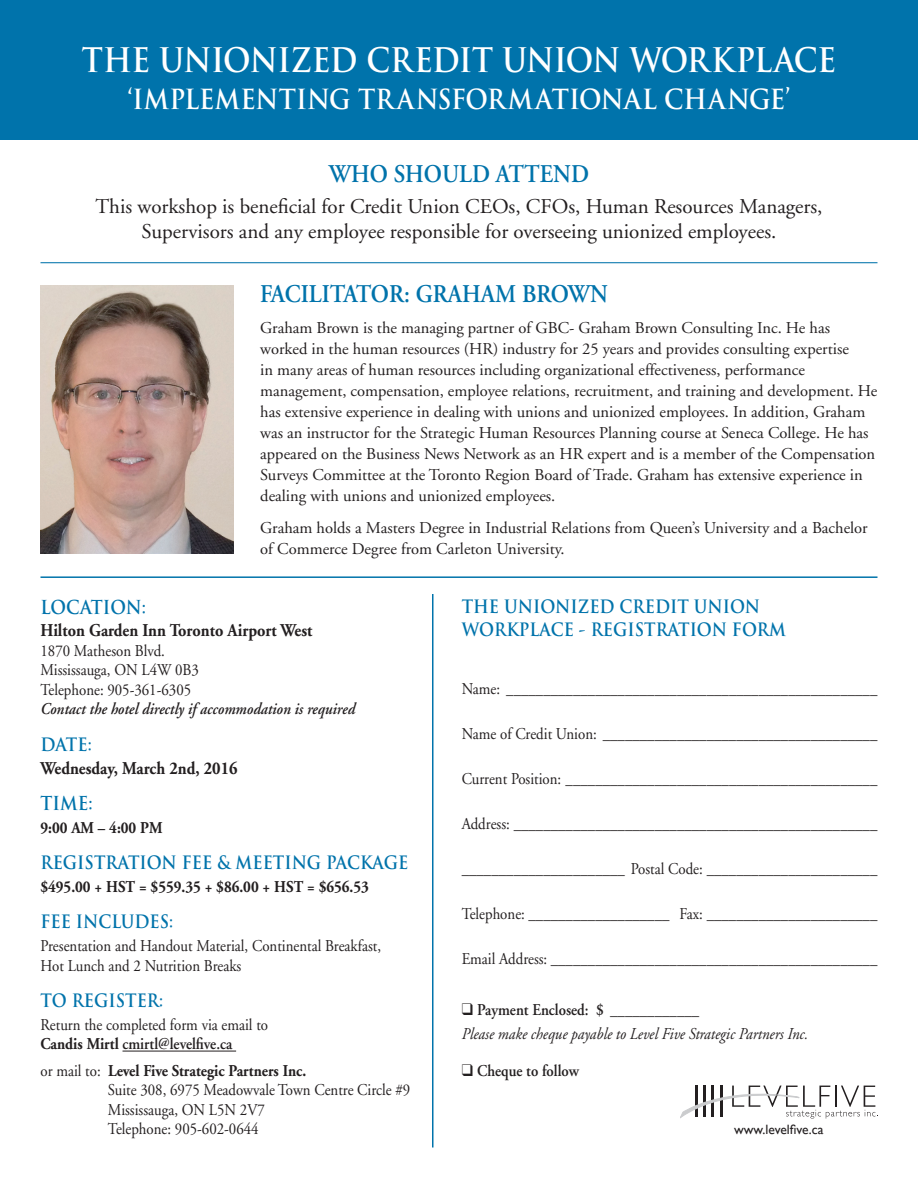
<style>
.page{position:relative;width:918px;height:1188px;background:#fff}
.page>*{position:absolute;margin:0;border:0;box-sizing:border-box;transform-origin:0 0}
.t1{font:700 33px "Trajan Pro";letter-spacing:-.015em;color:#fff;scale:.9 1}
.Title03{font:700 27px "Trajan Pro";letter-spacing:.005em;color:#fff;scale:.9 1}
.t2{font:600 25.5px "Adobe Garamond";color:#0073ab;scale:.9 1}
.t3{font:21px/25.5px "Adobe Garamond";color:#231f20;text-align:center}
.Title2{font:700 18.75px "Trajan Pro";color:#0073ab;scale:.9 1}
.Title2-2{font:700 18px/22.5px "Trajan Pro";color:#0073ab;scale:.9 1}
.Body05{font:700 18px "Adobe Garamond";color:#231f20;scale:.9 1}
.Body05-2{font:16.5px/21px "Adobe Garamond";color:#231f20}
.Body05-3{font:16.5px/19.5px "Adobe Garamond";color:#231f20;scale:.9 1}
.Body05-4{font:700 16.5px "Adobe Garamond";color:#231f20;scale:.9 1}
.Body05-5{font:italic 16.5px/24px "Adobe Garamond";color:#231f20;scale:.9 1}
.Body05-6{font:italic 600 16.5px "Adobe Garamond";color:#231f20;scale:.9 1}
.Body05-7{font:600 16.5px "Adobe Garamond";color:#231f20;scale:.9 1}
.t4{font:13.5px "Gill Sans";color:#231f20}
.s1{font-weight:700}
.s2{font-weight:600}
.s3{font-weight:400}
.s4{font-weight:600;font-style:normal}
.s5{font-style:normal}
</style>
<div class="page">
<div style="left:0;top:0;width:918px;height:139px;background:#0073ab"></div>
<hr style="left:40px;top:262px;width:838px;height:1px;background:#0073ab">
<img style="left:40px;top:285px;width:193px;height:269px">
<hr style="left:123px;top:1051px;width:113px;height:1px;background:#231f20">
<hr style="left:40px;top:576px;width:838px;height:2px;background:#0073ab">
<hr style="left:432px;top:594px;width:2px;height:554px;background:#0073ab">
<svg style="left:680px;top:1085px;width:198px;height:34px"></svg>
<p class="t1" style="left:82px;top:39px;width:840px">THE UNIONIZED CREDIT UNION WORKPLACE</p>
<p class="Title03" style="left:128px;top:83px;width:738px">‘IMPLEMENTING TRANSFORMATIONAL CHANGE’</p>
<p class="t2" style="left:329px;top:160px;width:291px">WHO SHOULD ATTEND</p>
<p class="t3" style="left:95px;top:194px;width:729px">This workshop is beneficial for Credit Union CEOs, CFOs, Human Resources Managers,<br>Supervisors and any employee responsible for overseeing unionized employees.</p>
<p class="t2" style="left:260px;top:280px;width:388px">FACILITATOR: GRAHAM BROWN</p>
<p class="Body05-2" style="left:260px;top:318px;width:619px">Graham Brown is the managing partner of GBC- Graham Brown Consulting Inc. He has worked in the human resources (HR) industry for 25 years and provides consulting expertise<br>in many areas of human resources including organizational effectiveness, performance management, compensation, employee relations, recruitment, and training and development. He has extensive experience in dealing with unions and unionized employees. In addition, Graham was an instructor for the Strategic Human Resources Planning course at Seneca College. He has appeared on the Business News Network as an HR expert and is a member of the Compensation Surveys Committee at the Toronto Region Board of Trade. Graham has extensive experience in dealing with unions and unionized employees.</p>
<p class="Body05-2" style="left:260px;top:518px;width:609px">Graham holds a Masters Degree in Industrial Relations from Queen’s University and a Bachelor of Commerce Degree from Carleton University.</p>
<p class="Title2" style="left:40px;top:595px;width:119px">LOCATION:</p>
<p class="Body05" style="left:40px;top:621px;width:304px">Hilton Garden Inn Toronto Airport West</p>
<p class="Body05-3" style="left:40px;top:641px;width:140px">1870 Matheson Blvd.</p>
<p class="Body05-3" style="left:40px;top:661px;width:178px">Mississauga, ON L4W 0B3</p>
<p class="Body05-3" style="left:40px;top:680px;width:169px">Telephone: 905-361-6305</p>
<p class="Body05-6" style="left:40px;top:700px;width:351px">Contact the hotel directly if accommodation is required</p>
<p class="Title2-2" style="left:40px;top:733px;width:58px">DATE:</p>
<p class="Body05" style="left:40px;top:758px;width:220px">Wednesday, March 2nd, 2016</p>
<p class="Title2" style="left:40px;top:792px;width:59px">TIME:</p>
<p class="Body05-4" style="left:40px;top:819px;width:137px">9:00 AM – 4:00 PM</p>
<p class="Title2-2" style="left:40px;top:852px;width:410px">REGISTRATION FEE &amp; MEETING PACKAGE</p>
<p class="Body05-4" style="left:40px;top:878px;width:366px">$495.00 + HST = $559.35 + $86.00 + HST = $656.53</p>
<p class="Title2-2" style="left:40px;top:911px;width:149px">FEE INCLUDES:</p>
<p class="Body05-3" style="left:40px;top:937px;width:380px">Presentation and Handout Material, Continental Breakfast,<br>Hot Lunch and 2 Nutrition Breaks</p>
<p class="Title2-2" style="left:40px;top:990px;width:138px">TO REGISTER:</p>
<p class="Body05-3" style="left:40px;top:1015px;width:254px">Return the completed form via email to<br><span class="s1">Candis Mirtl</span> <span class="s2">cmirtl@levelfive.ca</span></p>
<p class="Body05-4" style="left:40px;top:1061px;width:297px"><span class="s3">or mail to:</span> Level Five Strategic Partners Inc.</p>
<p class="Body05-3" style="left:108px;top:1081px;width:337px">Suite 308, 6975 Meadowvale Town Centre Circle #9</p>
<p class="Body05-3" style="left:108px;top:1100px;width:176px">Mississauga, ON L5N 2V7</p>
<p class="Body05-3" style="left:108px;top:1120px;width:169px">Telephone: 905-602-0644</p>
<p class="Title2-2" style="left:462px;top:596px;width:362px">THE UNIONIZED CREDIT UNION<br>WORKPLACE - REGISTRATION FORM</p>
<p class="Body05-3" style="left:462px;top:679px;width:464px">Name: __________________________________________________</p>
<p class="Body05-3" style="left:462px;top:724px;width:463px">Name of Credit Union: _____________________________________</p>
<p class="Body05-3" style="left:462px;top:769px;width:464px">Current Position: __________________________________________</p>
<p class="Body05-3" style="left:462px;top:814px;width:464px">Address: _________________________________________________</p>
<p class="Body05-3" style="left:462px;top:859px;width:463px">______________________ Postal Code: _______________________</p>
<p class="Body05-3" style="left:462px;top:904px;width:463px">Telephone: ___________________ Fax: _______________________</p>
<p class="Body05-3" style="left:462px;top:949px;width:464px">Email Address: ____________________________________________</p>
<p class="Body05-5" style="left:462px;top:998px;width:387px">❑ <span class="s4">Payment Enclosed: $</span> <span class="s5">____________<br></span>Please make cheque payable to Level Five Strategic Partners Inc.</p>
<p class="Body05-7" style="left:462px;top:1062px;width:132px">❑ Cheque to follow</p>
<p class="t4" style="left:734px;top:1121px;width:91px">www.levelfive.ca</p>
</div>
